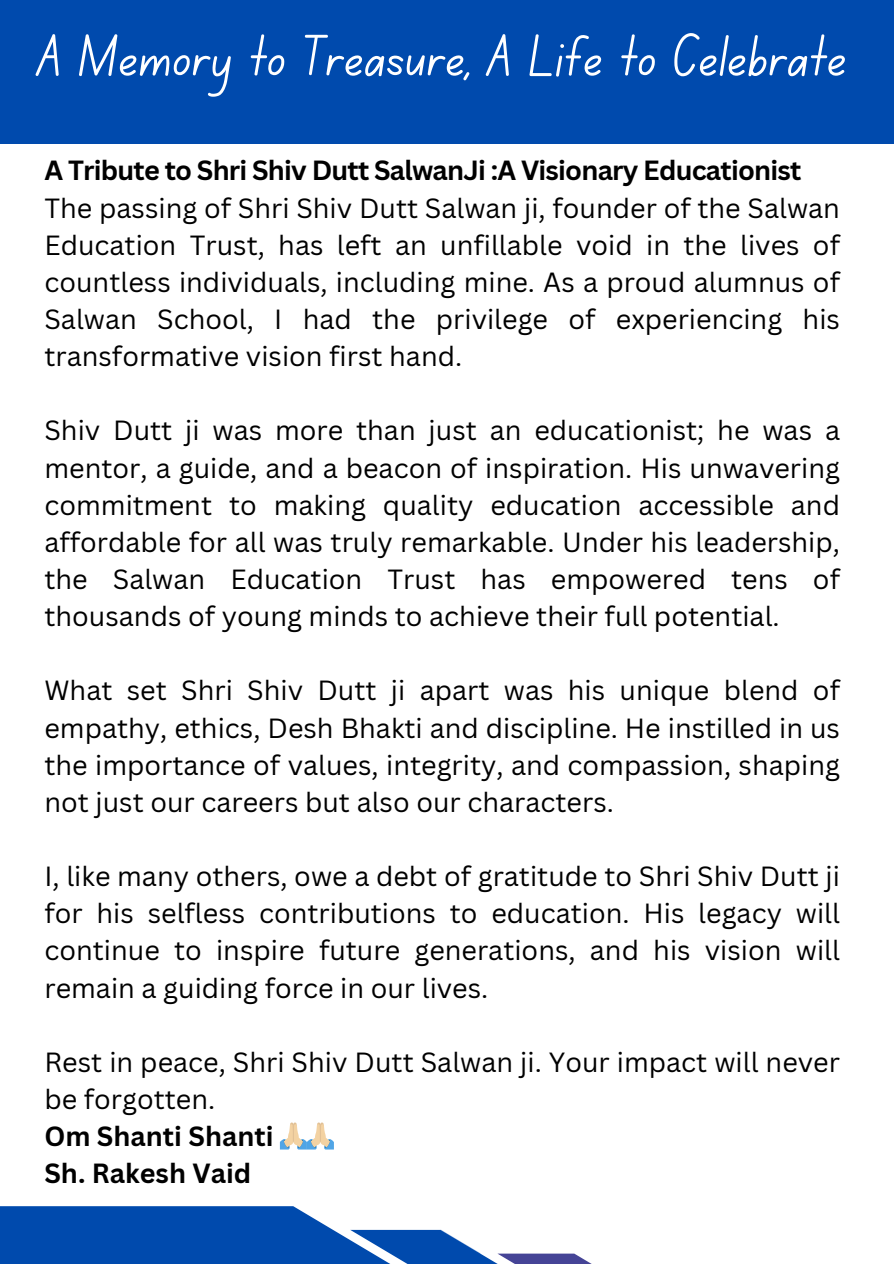
<style>
.page{position:relative;width:894px;height:1264px;background:#fff}
.page>*{position:absolute;margin:0;border:0;box-sizing:border-box;transform-origin:0 0}
.t1{font:59.55px "Canva School Font";color:#fff}
.t2{font:27px/37.2px "Canva Sans";color:#000;text-align:justify}
.t3{font:700 27px "Canva Sans";letter-spacing:-.03em;color:#000}
.t4{font:700 27px "Canva Sans";color:#000}
</style>
<div class="page">
<div style="left:0;top:0;width:893px;height:144px;background:#004aad"></div>
<svg style="left:0;top:1206px;width:590px;height:57px"></svg>
<p class="t1" style="left:38px;top:30px;width:810px">A Memory to Treasure, A Life to Celebrate</p>
<h1 class="t3" style="left:44px;top:152px;width:758px">A Tribute to Shri Shiv Dutt SalwanJi :A Visionary Educationist</h1>
<p class="t2" style="left:44px;top:188px;width:796px">The passing of Shri Shiv Dutt Salwan ji, founder of the Salwan Education Trust, has left an unfillable void in the lives of countless individuals, including mine. As a proud alumnus of Salwan School, I had the privilege of experiencing his transformative vision first hand.</p>
<p class="t2" style="left:44px;top:411px;width:796px">Shiv Dutt ji was more than just an educationist; he was a mentor, a guide, and a beacon of inspiration. His unwavering commitment to making quality education accessible and affordable for all was truly remarkable. Under his leadership, the Salwan Education Trust has empowered tens of thousands of young minds to achieve their full potential.</p>
<p class="t2" style="left:44px;top:671px;width:796px">What set Shri Shiv Dutt ji apart was his unique blend of empathy, ethics, Desh Bhakti and discipline. He instilled in us the importance of values, integrity, and compassion, shaping not just our careers but also our characters.</p>
<p class="t2" style="left:44px;top:857px;width:796px">I, like many others, owe a debt of gratitude to Shri Shiv Dutt ji for his selfless contributions to education. His legacy will continue to inspire future generations, and his vision will remain a guiding force in our lives.</p>
<p class="t2" style="left:44px;top:1042px;width:796px">Rest in peace, Shri Shiv Dutt Salwan ji. Your impact will never be forgotten.</p>
<p class="t4" style="left:44px;top:1117px;width:230px">Om Shanti Shanti</p>
<p class="t4" style="left:44px;top:1154px;width:208px">Sh. Rakesh Vaid</p>
</div>
